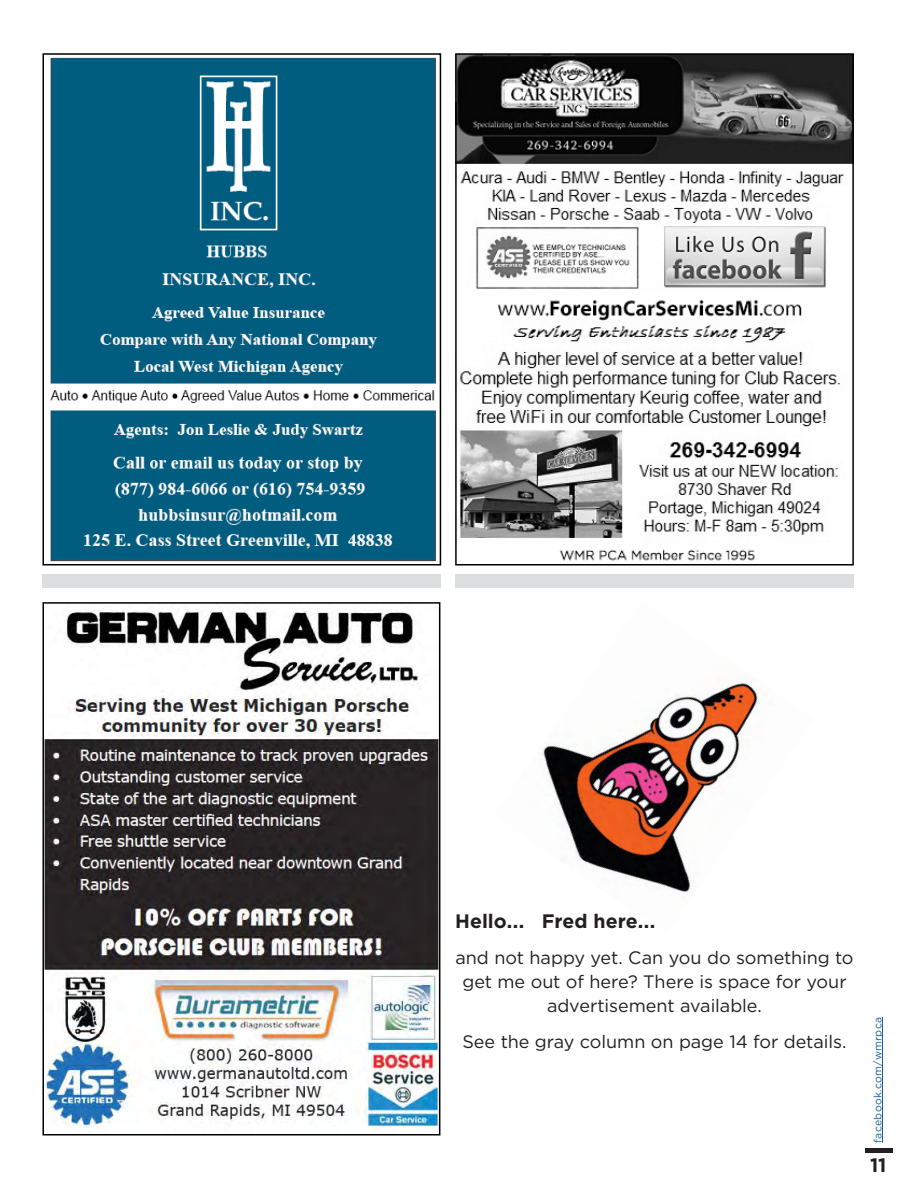
<style>
.page{position:relative;width:908px;height:1188px;background:#fff}
.page>*{position:absolute;margin:0;border:0;box-sizing:border-box;transform-origin:0 0}
.Frontpage_Teaser_Hea{font:700 19.5px "Gotham";color:#231f20}
.Frontpage_Month{font:700 19.5px "Gotham";color:#231f20}
.Frontpage_Teaser_Hea-2{font:18px/24px "Gotham";letter-spacing:-.005em;color:#231f20;text-align:center}
.Pagination{font:10.5px "Gotham";letter-spacing:.025em;color:#175d9e}
</style>
<div class="page">
<div style="left:42px;top:574px;width:399px;height:14px;background:#dcdddf"></div>
<div style="left:455px;top:574px;width:398px;height:14px;background:#dcdddf"></div>
<img style="left:458px;top:56px;width:392px;height:505px">
<div style="left:455px;top:53px;width:398px;height:513px;border:2px solid #000"></div>
<img style="left:45px;top:609px;width:392px;height:522px">
<div style="left:42px;top:602px;width:398px;height:534px;border:2px solid #000"></div>
<img style="left:50px;top:57px;width:386px;height:505px">
<div style="left:42px;top:53px;width:399px;height:513px;border:2px solid #000"></div>
<img style="left:542px;top:677px;width:219px;height:215px">
<hr style="left:881px;top:1017px;width:1px;height:126px;background:#175d9e">
<div style="left:864px;top:1148px;width:27px;height:5px;background:#231f20"></div>
<p class="Frontpage_Teaser_Hea" style="left:455px;top:908px;width:202px">Hello... Fred here...</p>
<p class="Frontpage_Teaser_Hea-2" style="left:455px;top:945px;width:399px">and not happy yet. Can you do something to get me out of here? There is space for your advertisement available.</p>
<p class="Frontpage_Teaser_Hea-2" style="left:462px;top:1029px;width:385px">See the gray column on page 14 for details.</p>
<p class="Pagination" style="left:870px;top:1143px;width:127px;rotate:-90deg">facebook.com/wmrpca</p>
<p class="Frontpage_Month" style="left:869px;top:1153px;width:18px">11</p>
</div>
